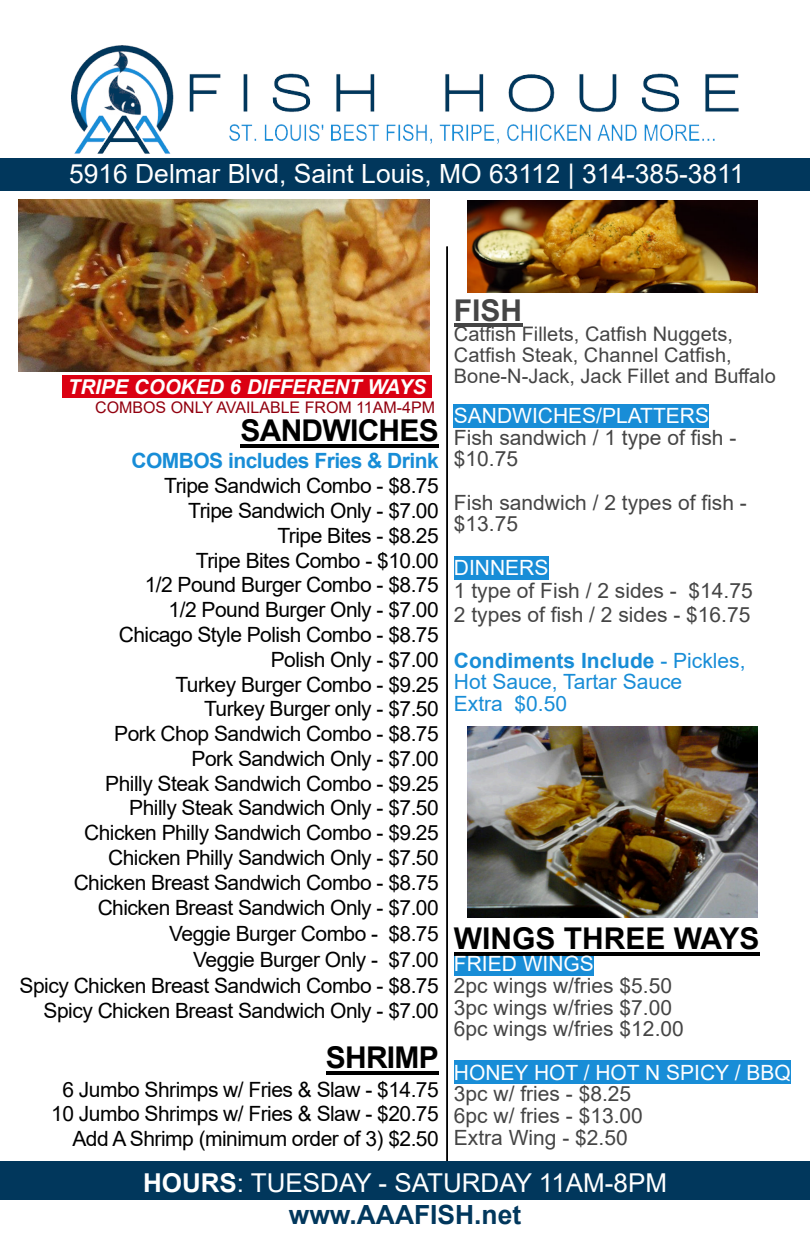
<style>
.page{position:relative;width:810px;height:1242px;background:#fff}
.page>*{position:absolute;margin:0;border:0;box-sizing:border-box;transform-origin:0 0}
.t1{font:700 30px "Arial";letter-spacing:-.025em;color:#000}
.t2{font:700 30px "Arial";color:#000}
.t3{font:700 30px "Arial";color:#454545}
.t4{font:26.4px "Arial";color:#fff}
.t5{font:700 26.4px "Arial";color:#01375c}
.t6{font:26px "Arial";color:#fff}
.t7{font:21px/25px "Arial";letter-spacing:-.025em;color:#000;text-align:right}
.t8{font:21px/21.6px "Arial";color:#454545}
.t9{font:21px "Arial";color:#fff}
.t10{font:21px/21.6px "Arial";color:#188dd7}
.t11{font:700 21px "Arial";letter-spacing:-.025em;color:#188dd7}
.t12{font:italic 700 20.4px "Arial";color:#fff}
.t13{font:20px/20.6px "Arial";color:#454545}
.t14{font:16px "Arial";color:#92000f}
.s1{font-weight:700}
</style>
<div class="page">
<hr style="left:241px;top:444px;width:198px;height:4px;background:#000">
<hr style="left:326px;top:1071px;width:113px;height:3px;background:#000">
<div style="left:454px;top:404px;width:255px;height:23px;background:#188dd7"></div>
<div style="left:454px;top:556px;width:94px;height:23px;background:#188dd7"></div>
<div style="left:454px;top:952px;width:140px;height:24px;background:#188dd7"></div>
<div style="left:454px;top:1061px;width:337px;height:23px;background:#188dd7"></div>
<hr style="left:454px;top:324px;width:68px;height:3px;background:#454545">
<hr style="left:454px;top:953px;width:305px;height:3px;background:#000">
<hr style="left:446px;top:247px;width:2px;height:925px;background:#000">
<img style="left:19px;top:199px;width:410px;height:172px">
<img style="left:467px;top:726px;width:291px;height:191px">
<div style="left:0;top:1161px;width:810px;height:39px;background:#01375c"></div>
<img style="left:72px;top:45px;width:666px;height:109px">
<div style="left:0;top:158px;width:810px;height:32px;background:#01375c"></div>
<img style="left:467px;top:200px;width:291px;height:92px">
<div style="left:62px;top:375px;width:370px;height:23px;background:#db0012"></div>
<p class="t4" style="left:69px;top:164px;width:677px">5916 Delmar Blvd, Saint Louis, MO 63112 | 314-385-3811</p>
<h1 class="t3" style="left:454px;top:299px;width:70px">FISH</h1>
<p class="t13" style="left:454px;top:326px;width:323px">Catfish Fillets, Catfish Nuggets,<br>Catfish Steak, Channel Catfish,<br>Bone-N-Jack, Jack Fillet and Buffalo</p>
<p class="t9" style="left:454px;top:408px;width:257px">SANDWICHES/PLATTERS</p>
<p class="t8" style="left:454px;top:428px;width:284px">Fish sandwich / 1 type of fish - $10.75</p>
<p class="t8" style="left:454px;top:493px;width:294px">Fish sandwich / 2 types of fish - $13.75</p>
<p class="t9" style="left:454px;top:559px;width:96px">DINNERS</p>
<p class="t8" style="left:454px;top:581px;width:300px;line-height:23.6px">1 type of Fish / 2 sides - $14.75<br>2 types of fish / 2 sides - $16.75</p>
<p class="t10" style="left:454px;top:651px;width:293px"><span class="s1">Condiments Include</span> - Pickles,<br>Hot Sauce, Tartar Sauce<br>Extra $0.50</p>
<p class="t12" style="left:68px;top:379px;width:360px">TRIPE COOKED 6 DIFFERENT WAYS</p>
<p class="t14" style="left:95px;top:402px;width:341px">COMBOS ONLY AVAILABLE FROM 11AM-4PM</p>
<h1 class="t1" style="left:241px;top:419px;width:200px">SANDWICHES</h1>
<p class="t11" style="left:131px;top:453px;width:309px">COMBOS includes Fries &amp; Drink</p>
<p class="t7" style="left:20px;top:475px;width:421px">Tripe Sandwich Combo - $8.75<br>Tripe Sandwich Only - $7.00<br>Tripe Bites - $8.25<br>Tripe Bites Combo - $10.00<br>1/2 Pound Burger Combo - $8.75<br>1/2 Pound Burger Only - $7.00<br>Chicago Style Polish Combo - $8.75<br>Polish Only - $7.00<br>Turkey Burger Combo - $9.25<br>Turkey Burger only - $7.50<br>Pork Chop Sandwich Combo - $8.75<br>Pork Sandwich Only - $7.00<br>Philly Steak Sandwich Combo - $9.25<br>Philly Steak Sandwich Only - $7.50<br>Chicken Philly Sandwich Combo - $9.25<br>Chicken Philly Sandwich Only - $7.50<br>Chicken Breast Sandwich Combo - $8.75<br>Chicken Breast Sandwich Only - $7.00<br>Veggie Burger Combo - $8.75<br>Veggie Burger Only - $7.00<br>Spicy Chicken Breast Sandwich Combo - $8.75<br>Spicy Chicken Breast Sandwich Only - $7.00</p>
<h1 class="t1" style="left:326px;top:1046px;width:114px">SHRIMP</h1>
<p class="t7" style="left:51px;top:1079px;width:389px">6 Jumbo Shrimps w/ Fries &amp; Slaw - $14.75<br>10 Jumbo Shrimps w/ Fries &amp; Slaw - $20.75<br>Add A Shrimp (minimum order of 3) $2.50</p>
<h1 class="t2" style="left:454px;top:928px;width:307px">WINGS THREE WAYS</h1>
<p class="t9" style="left:454px;top:956px;width:141px">FRIED WINGS</p>
<p class="t8" style="left:454px;top:977px;width:231px">2pc wings w/fries $5.50<br>3pc wings w/fries $7.00<br>6pc wings w/fries $12.00</p>
<p class="t9" style="left:454px;top:1064px;width:338px">HONEY HOT / HOT N SPICY / BBQ</p>
<p class="t8" style="left:454px;top:1085px;width:191px">3pc w/ fries - $8.25<br>6pc w/ fries - $13.00<br>Extra Wing - $2.50</p>
<p class="t6" style="left:143px;top:1173px;width:525px"><span class="s1">HOURS</span>: TUESDAY - SATURDAY 11AM-8PM</p>
<p class="t5" style="left:289px;top:1205px;width:234px">www.AAAFISH.net</p>
</div>
